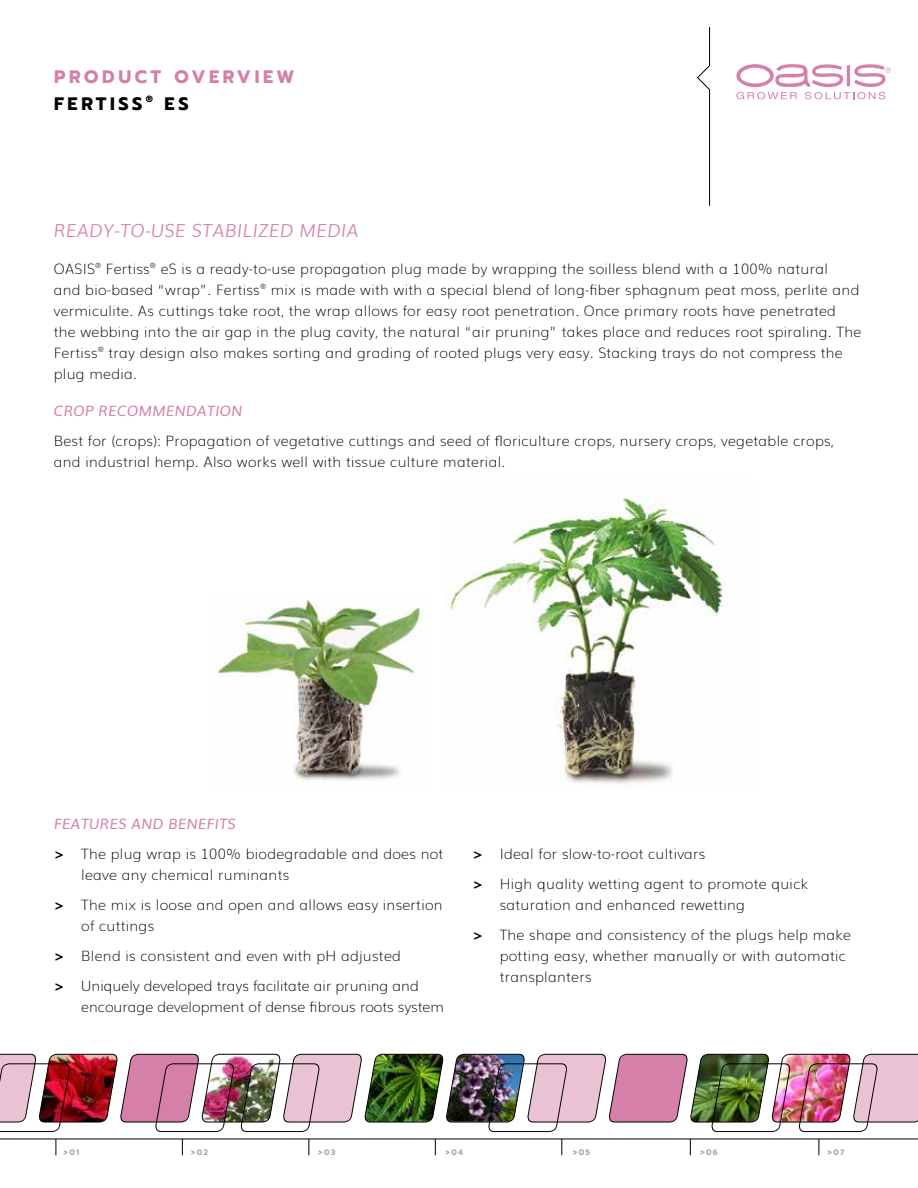
<style>
.page{position:relative;width:918px;height:1188px;background:#fff}
.page>*{position:absolute;margin:0;border:0;box-sizing:border-box;transform-origin:0 0}
.t1{font:italic 300 18px "Muli";letter-spacing:.02em;color:#d480a8}
.t2{font:700 18px "Prompt";letter-spacing:.2em;color:#d480a8}
.t3{font:700 18px "Prompt";letter-spacing:.2em;color:#000}
.t4{font:200 14.25px/21px "Muli";letter-spacing:.02em;color:#000}
.t5{font:200 14.25px "Muli";color:#000}
.t6{font:italic 14.25px "Muli";letter-spacing:.02em;color:#d480a8}
.t7{font:700 9px "Prompt";color:#000}
.t8{font:700 7.95px "Prompt";letter-spacing:.15em;color:#aaa}
.s1{font-weight:400;font-style:italic;color:#d480a8}
.s2{font-weight:700}
</style>
<div class="page">
<img style="left:215px;top:593px;width:208px;height:188px">
<svg style="left:697px;top:27px;width:13px;height:179px"></svg>
<img style="left:0;top:1054px;width:918px;height:78px">
<hr style="left:0;top:1139px;width:918px;height:1px;background:#000">
<svg style="left:56px;top:1139px;width:1px;height:16px"></svg>
<svg style="left:182px;top:1139px;width:1px;height:16px"></svg>
<svg style="left:308px;top:1139px;width:1px;height:16px"></svg>
<svg style="left:435px;top:1139px;width:1px;height:16px"></svg>
<svg style="left:561px;top:1139px;width:1px;height:16px"></svg>
<svg style="left:690px;top:1139px;width:1px;height:16px"></svg>
<svg style="left:819px;top:1139px;width:1px;height:16px"></svg>
<svg style="left:736px;top:64px;width:155px;height:35px"></svg>
<img style="left:445px;top:495px;width:278px;height:290px">
<p class="t2" style="left:54px;top:63px;width:242px">PRODUCT OVERVIEW</p>
<p class="t3" style="left:54px;top:90px;width:90px">FERTISS</p>
<p class="t7" style="left:146px;top:92px;width:9px">®</p>
<p class="t3" style="left:165px;top:90px;width:26px">ES</p>
<p class="t1" style="left:54px;top:216px;width:307px">READY-TO-USE STABILIZED MEDIA</p>
<p class="t4" style="left:54px;top:257px;width:809px">OASIS<sup>®</sup> Fertiss<sup>®</sup> eS is a ready-to-use propagation plug made by wrapping the soilless blend with a 100% natural<br>and bio-based “wrap”. Fertiss<sup>®</sup> mix is made with with a special blend of long-fiber sphagnum peat moss, perlite and vermiculite. As cuttings take root, the wrap allows for easy root penetration. Once primary roots have penetrated the webbing into the air gap in the plug cavity, the natural “air pruning” takes place and reduces root spiraling. The Fertiss<sup>®</sup> tray design also makes sorting and grading of rooted plugs very easy. Stacking trays do not compress the plug media.</p>
<p class="t6" style="left:54px;top:399px;width:190px">CROP RECOMMENDATION</p>
<p class="t4" style="left:54px;top:429px;width:781px">Best for (crops): Propagation of vegetative cuttings and seed of floriculture crops, nursery crops, vegetable crops, and industrial hemp. Also works well with tissue culture material.</p>
<p class="t4" style="left:54px;top:807px;width:391px;line-height:30px"><span class="s1">FEATURES AND BENEFITS<br></span><span class="s2">&gt;</span> The plug wrap is 100% biodegradable and does not</p>
<p class="t4" style="left:54px;top:858px;width:390px;line-height:30px;text-indent:27px">leave any chemical ruminants<br><span class="s2">&gt;</span> The mix is loose and open and allows easy insertion</p>
<p class="t4" style="left:54px;top:909px;width:366px;line-height:30px;text-indent:27px">of cuttings<br><span class="s2">&gt;</span> Blend is consistent and even with pH adjusted<br><span class="s2">&gt;</span> Uniquely developed trays facilitate air pruning and</p>
<p class="t5" style="left:81px;top:995px;width:364px">encourage development of dense fibrous roots system</p>
<p class="t4" style="left:473px;top:837px;width:337px;line-height:30px"><span class="s2">&gt;</span> Ideal for slow-to-root cultivars<br><span class="s2">&gt;</span> High quality wetting agent to promote quick</p>
<p class="t4" style="left:473px;top:888px;width:380px;line-height:30px;text-indent:27px">saturation and enhanced rewetting<br><span class="s2">&gt;</span> The shape and consistency of the plugs help make</p>
<p class="t4" style="left:500px;top:944px;width:348px">potting easy, whether manually or with automatic transplanters</p>
<p class="t8" style="left:64px;top:1146px;width:17px">&gt;01</p>
<p class="t8" style="left:191px;top:1146px;width:18px">&gt;02</p>
<p class="t8" style="left:319px;top:1146px;width:18px">&gt;03</p>
<p class="t8" style="left:446px;top:1146px;width:18px">&gt;04</p>
<p class="t8" style="left:573px;top:1146px;width:18px">&gt;05</p>
<p class="t8" style="left:701px;top:1146px;width:19px">&gt;06</p>
<p class="t8" style="left:828px;top:1146px;width:18px">&gt;07</p>
</div>
